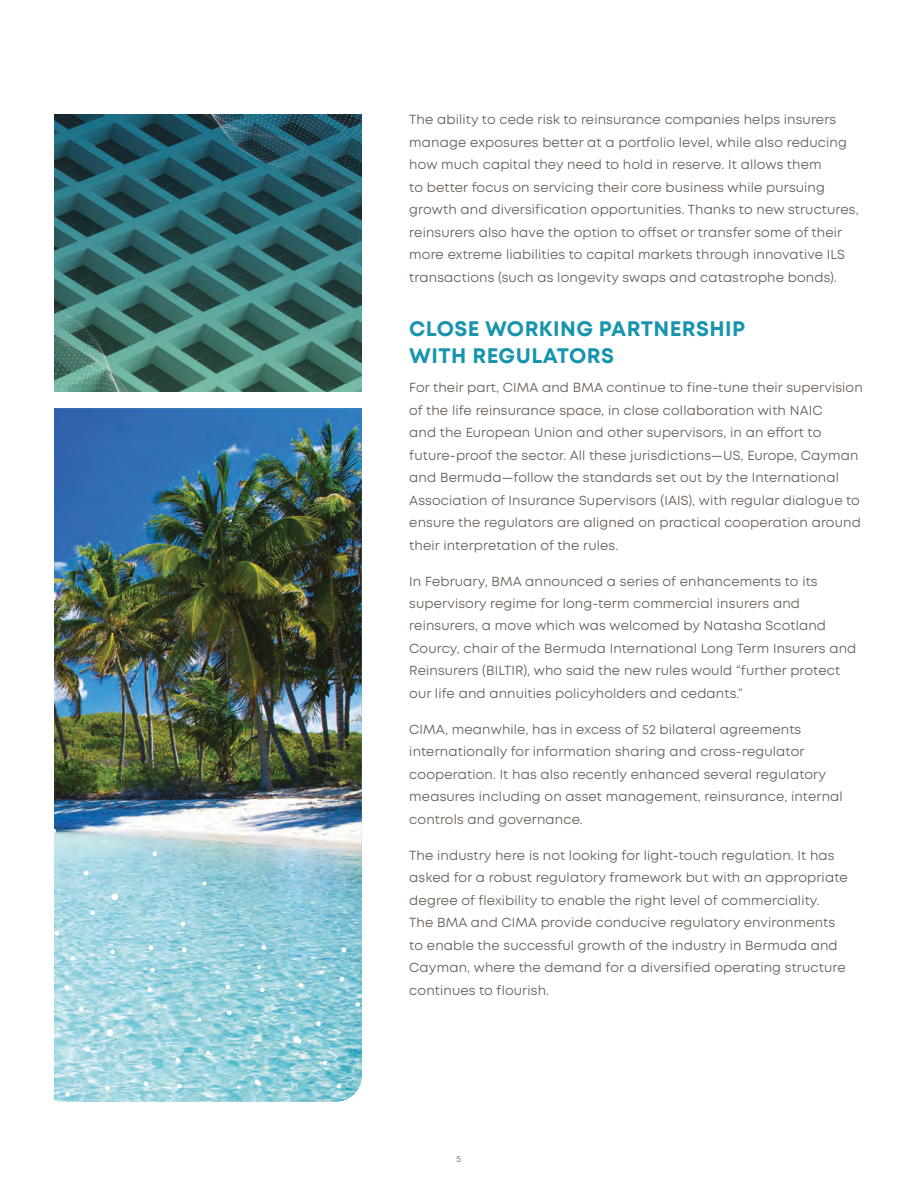
<style>
.page{position:relative;width:918px;height:1188px;background:#fff}
.page>*{position:absolute;margin:0;border:0;box-sizing:border-box;transform-origin:0 0}
.t1{font:700 21px/27px "Mont";letter-spacing:.02em;color:#1794ae}
.t2{font:13.2px/22.5px "Mont";letter-spacing:.01em;color:#635850}
.t3{font:9px "Mont";color:#635850}
</style>
<div class="page">
<img style="left:54px;top:115px;width:308px;height:277px">
<img style="left:54px;top:408px;width:308px;height:421px">
<svg style="left:54px;top:829px;width:308px;height:6px"></svg>
<svg style="left:54px;top:835px;width:308px;height:130px;background:#a1d2dd"></svg>
<svg style="left:54px;top:965px;width:308px;height:6px;background:#9ad2dd"></svg>
<svg style="left:54px;top:971px;width:308px;height:131px;background:#9cd4de"></svg>
<p class="t2" style="left:409px;top:109px;width:451px">The ability to cede risk to reinsurance companies helps insurers manage exposures better at a portfolio level, while also reducing how much capital they need to hold in reserve. It allows them<br>to better focus on servicing their core business while pursuing growth and diversification opportunities. Thanks to new structures, reinsurers also have the option to offset or transfer some of their more extreme liabilities to capital markets through innovative ILS transactions (such as longevity swaps and catastrophe bonds).</p>
<h1 class="t1" style="left:409px;top:315px;width:337px">CLOSE WORKING PARTNERSHIP<br>WITH REGULATORS</h1>
<p class="t2" style="left:409px;top:376px;width:455px">For their part, CIMA and BMA continue to fine-tune their supervision of the life reinsurance space, in close collaboration with NAIC<br>and the European Union and other supervisors, in an effort to future-proof the sector. All these jurisdictions—US, Europe, Cayman and Bermuda—follow the standards set out by the International Association of Insurance Supervisors (IAIS), with regular dialogue to ensure the regulators are aligned on practical cooperation around their interpretation of the rules.</p>
<p class="t2" style="left:409px;top:570px;width:449px">In February, BMA announced a series of enhancements to its supervisory regime for long-term commercial insurers and reinsurers, a move which was welcomed by Natasha Scotland Courcy, chair of the Bermuda International Long Term Insurers and Reinsurers (BILTIR), who said the new rules would “further protect our life and annuities policyholders and cedants.”</p>
<p class="t2" style="left:409px;top:718px;width:435px">CIMA, meanwhile, has in excess of 52 bilateral agreements internationally for information sharing and cross-regulator cooperation. It has also recently enhanced several regulatory measures including on asset management, reinsurance, internal controls and governance.</p>
<p class="t2" style="left:409px;top:844px;width:440px">The industry here is not looking for light-touch regulation. It has asked for a robust regulatory framework but with an appropriate degree of flexibility to enable the right level of commerciality.<br>The BMA and CIMA provide conducive regulatory environments to enable the successful growth of the industry in Bermuda and Cayman, where the demand for a diversified operating structure continues to flourish.</p>
<p class="t3" style="left:457px;top:1153px;width:6px">5</p>
</div>
